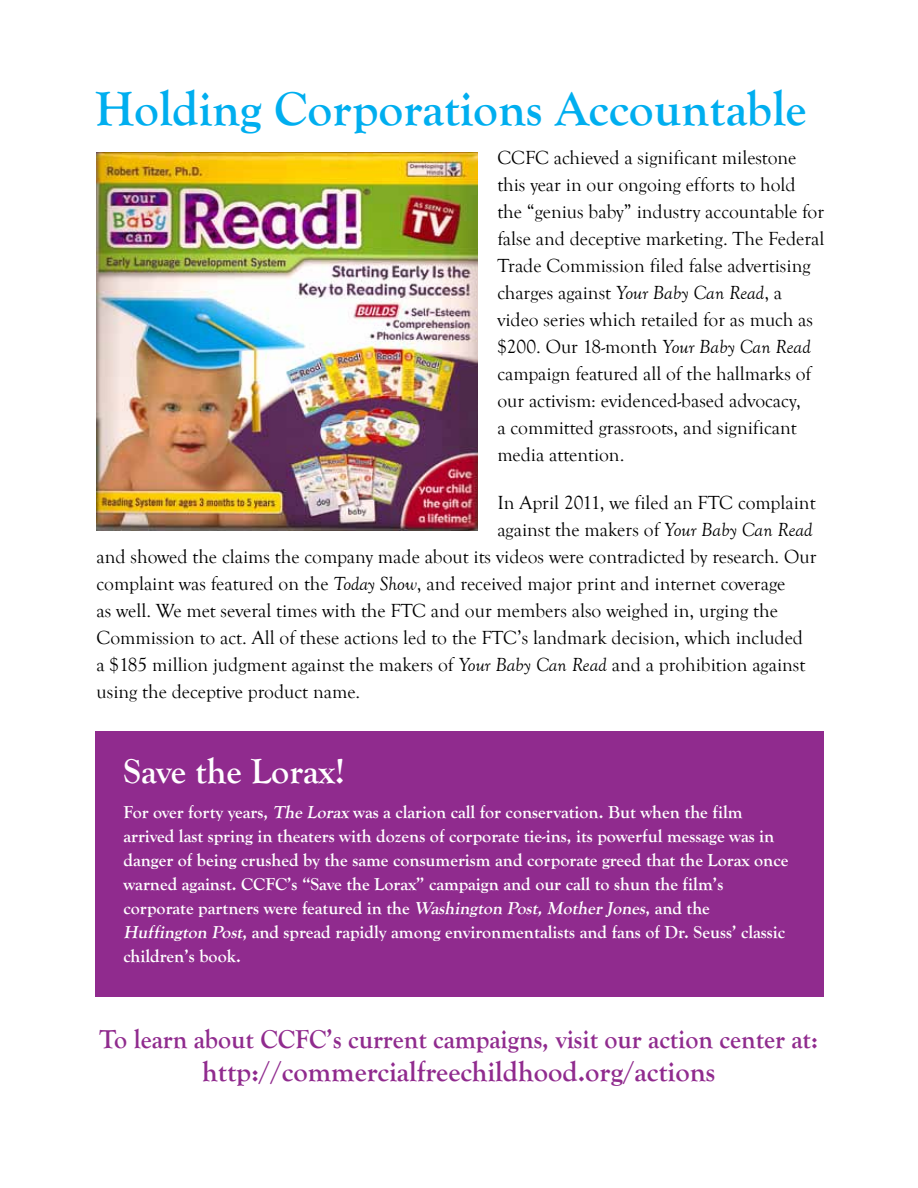
<style>
.page{position:relative;width:918px;height:1188px;background:#fff}
.page>*{position:absolute;margin:0;border:0;box-sizing:border-box;transform-origin:0 0}
.t1{font:700 49.5px "Goudy Old Style T";color:#00aeef}
.t2{font:700 36px "Goudy Old Style T";color:#fff}
.t3{font:700 28.5px "Goudy Old Style T";color:#902b8e}
.t4{font:700 27px "Goudy Old Style T";color:#902b8e;scale:.96 1}
.t5{font:19.5px/27px "Goudy Old Style T";color:#000}
.t6{font:700 18px/24px "Goudy Old Style T";color:#fff}
.s1{font-style:italic}
</style>
<div class="page">
<img style="left:96px;top:152px;width:381px;height:379px">
<div style="left:95px;top:731px;width:729px;height:266px;background:#902b8e"></div>
<h1 class="t1" style="left:95px;top:81px;width:713px">Holding Corporations Accountable</h1>
<p class="t5" style="left:497px;top:145px;width:329px">CCFC achieved a significant milestone this year in our ongoing efforts to hold the “genius baby” industry accountable for false and deceptive marketing. The Federal Trade Commission filed false advertising charges against <span class="s1">Your Baby Can Read</span>, a video series which retailed for as much as $200. Our 18-month <span class="s1">Your Baby Can Read </span>campaign featured all of the hallmarks of our activism: evidenced-based advocacy,<br>a committed grassroots, and significant media attention.</p>
<p class="t5" style="left:497px;top:490px;width:320px">In April 2011, we filed an FTC complaint</p>
<p class="t5" style="left:497px;top:517px;width:317px">against the makers of <span class="s1">Your Baby Can Read</span></p>
<p class="t5" style="left:97px;top:544px;width:721px">and showed the claims the company made about its videos were contradicted by research. Our</p>
<p class="t5" style="left:97px;top:571px;width:690px">complaint was featured on the <span class="s1">Today Show</span>, and received major print and internet coverage</p>
<p class="t5" style="left:97px;top:598px;width:683px">as well. We met several times with the FTC and our members also weighed in, urging the</p>
<p class="t5" style="left:97px;top:625px;width:708px">Commission to act. All of these actions led to the FTC’s landmark decision, which included</p>
<p class="t5" style="left:97px;top:652px;width:710px">a $185 million judgment against the makers of <span class="s1">Your Baby Can Read</span> and a prohibition against</p>
<p class="t5" style="left:97px;top:679px;width:265px">using the deceptive product name.</p>
<h2 class="t2" style="left:123px;top:751px;width:223px">Save the Lorax!</h2>
<p class="t6" style="left:123px;top:800px;width:666px">For over forty years, <span class="s1">The Lorax</span> was a clarion call for conservation. But when the film arrived last spring in theaters with dozens of corporate tie-ins, its powerful message was in danger of being crushed by the same consumerism and corporate greed that the Lorax once warned against. CCFC’s “Save the Lorax” campaign and our call to shun the film’s corporate partners were featured in the <span class="s1">Washington Post,Mother Jones</span>, and the <span class="s1">Huffington Post</span>, and spread rapidly among environmentalists and fans of Dr. Seuss’ classic children’s book.</p>
<h3 class="t4" style="left:99px;top:1024px;width:750px">To learn about CCFC’s current campaigns, visit our action center at:</h3>
<h3 class="t3" style="left:202px;top:1056px;width:515px">http://commercialfreechildhood.org/actions</h3>
</div>
